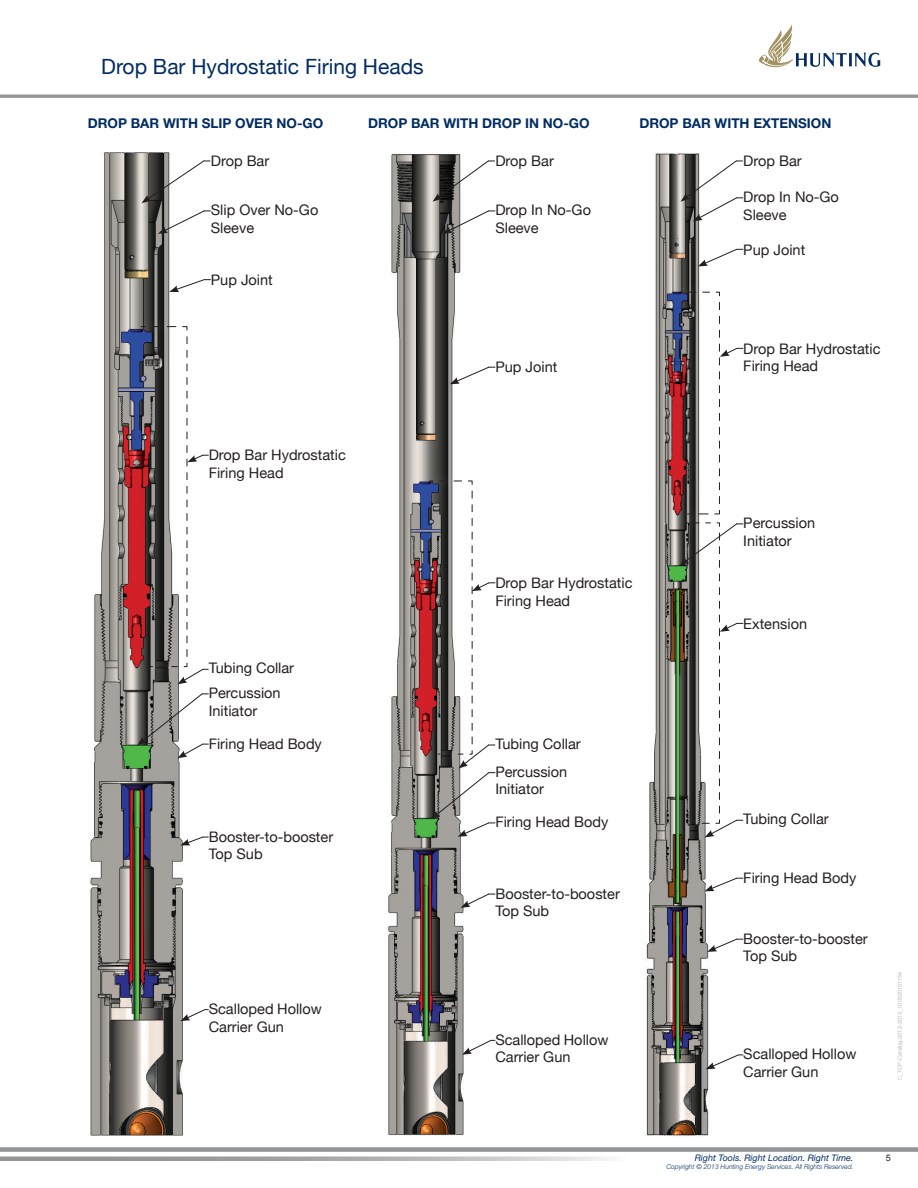
<style>
.page{position:relative;width:918px;height:1188px;background:#fff}
.page>*{position:absolute;margin:0;border:0;box-sizing:border-box;transform-origin:0 0}
.t1{font:21px "Helvetica Neue";color:#002c62}
.t2{font:14.55px/17.4px "Helvetica Neue";color:#231f20}
.t3{font:700 13.5px "Helvetica Neue";color:#002c62}
.t4{font:italic 9px "Helvetica Neue";color:#002c62}
.t5{font:9px "Arial";color:#231f20}
.t6{font:italic 300 6.75px "Helvetica Neue";color:#002c62}
.t7{font:5.7px "Arial";color:#bcbdc0}
</style>
<div class="page">
<svg style="left:0;top:94px;width:918px;height:4px;fill:#999b9e"></svg>
<div style="left:0;top:1147px;width:918px;height:5px;background:#939598"></div>
<svg style="left:0;top:1156px;width:607px;height:5px"></svg>
<svg style="left:759px;top:25px;width:121px;height:43px"></svg>
<img style="left:646px;top:153px;width:66px;height:983px">
<img style="left:388px;top:154px;width:76px;height:982px">
<img style="left:90px;top:152px;width:98px;height:984px">
<svg style="left:142px;top:160px;width:68px;height:43px"></svg>
<svg style="left:158px;top:210px;width:52px;height:24px"></svg>
<svg style="left:137px;top:693px;width:71px;height:65px"></svg>
<svg style="left:180px;top:836px;width:28px;height:9px"></svg>
<svg style="left:180px;top:1009px;width:28px;height:12px"></svg>
<svg style="left:433px;top:160px;width:62px;height:42px"></svg>
<svg style="left:442px;top:210px;width:53px;height:24px"></svg>
<svg style="left:450px;top:366px;width:45px;height:18px"></svg>
<svg style="left:461px;top:893px;width:34px;height:15px"></svg>
<svg style="left:462px;top:1039px;width:33px;height:16px"></svg>
<svg style="left:681px;top:160px;width:62px;height:61px"></svg>
<svg style="left:698px;top:248px;width:45px;height:18px"></svg>
<svg style="left:705px;top:877px;width:38px;height:14px"></svg>
<svg style="left:707px;top:938px;width:36px;height:14px"></svg>
<svg style="left:706px;top:1054px;width:37px;height:15px"></svg>
<svg style="left:169px;top:279px;width:41px;height:13px"></svg>
<div style="left:678px;top:513px;width:51px;height:320px;background:#fff;opacity:.8"></div>
<svg style="left:680px;top:523px;width:63px;height:314px"></svg>
<div style="left:672px;top:283px;width:57px;height:241px;background:#fff;opacity:.8"></div>
<svg style="left:679px;top:291px;width:64px;height:224px"></svg>
<div style="left:422px;top:471px;width:60px;height:293px;background:#fff;opacity:.8"></div>
<svg style="left:429px;top:480px;width:66px;height:357px"></svg>
<div style="left:133px;top:317px;width:64px;height:359px;background:#fff;opacity:.8"></div>
<svg style="left:140px;top:326px;width:68px;height:358px"></svg>
<h1 class="t1" style="left:101px;top:52px;width:324px">Drop Bar Hydrostatic Firing Heads</h1>
<p class="t3" style="left:88px;top:115px;width:237px">DROP BAR WITH SLIP OVER NO-GO</p>
<p class="t3" style="left:368px;top:115px;width:223px">DROP BAR WITH DROP IN NO-GO</p>
<p class="t3" style="left:639px;top:115px;width:193px">DROP BAR WITH EXTENSION</p>
<p class="t2" style="left:211px;top:153px;width:60px">Drop Bar</p>
<p class="t2" style="left:211px;top:202px;width:109px">Slip Over No-Go<br>Sleeve</p>
<p class="t2" style="left:495px;top:153px;width:60px">Drop Bar</p>
<p class="t2" style="left:495px;top:202px;width:97px">Drop In No-Go<br>Sleeve</p>
<p class="t2" style="left:743px;top:153px;width:60px">Drop Bar</p>
<p class="t2" style="left:743px;top:189px;width:97px">Drop In No-Go<br>Sleeve</p>
<p class="t2" style="left:743px;top:242px;width:63px">Pup Joint</p>
<p class="t2" style="left:211px;top:272px;width:63px">Pup Joint</p>
<p class="t2" style="left:209px;top:447px;width:139px">Drop Bar Hydrostatic<br>Firing Head</p>
<p class="t2" style="left:209px;top:660px;width:87px">Tubing Collar</p>
<p class="t2" style="left:209px;top:685px;width:73px">Percussion<br>Initiator</p>
<p class="t2" style="left:209px;top:736px;width:115px">Firing Head Body</p>
<p class="t2" style="left:209px;top:829px;width:126px">Booster-to-booster<br>Top Sub</p>
<p class="t2" style="left:209px;top:1001px;width:115px">Scalloped Hollow<br>Carrier Gun</p>
<p class="t2" style="left:495px;top:359px;width:63px">Pup Joint</p>
<p class="t2" style="left:743px;top:341px;width:139px">Drop Bar Hydrostatic<br>Firing Head</p>
<p class="t2" style="left:495px;top:575px;width:139px">Drop Bar Hydrostatic<br>Firing Head</p>
<p class="t2" style="left:743px;top:515px;width:73px">Percussion<br>Initiator</p>
<p class="t2" style="left:743px;top:616px;width:65px">Extension</p>
<p class="t2" style="left:495px;top:736px;width:87px">Tubing Collar</p>
<p class="t2" style="left:495px;top:764px;width:73px">Percussion<br>Initiator</p>
<p class="t2" style="left:495px;top:814px;width:115px">Firing Head Body</p>
<p class="t2" style="left:495px;top:886px;width:126px">Booster-to-booster<br>Top Sub</p>
<p class="t2" style="left:495px;top:1032px;width:115px">Scalloped Hollow<br>Carrier Gun</p>
<p class="t2" style="left:743px;top:811px;width:87px">Tubing Collar</p>
<p class="t2" style="left:743px;top:870px;width:115px">Firing Head Body</p>
<p class="t2" style="left:743px;top:931px;width:126px">Booster-to-booster<br>Top Sub</p>
<p class="t2" style="left:743px;top:1046px;width:115px">Scalloped Hollow<br>Carrier Gun</p>
<p class="t7" style="left:897px;top:1080px;width:110px;rotate:-90deg">C_TCP-Catalog-2012-2013_100520151154</p>
<p class="t4" style="left:695px;top:1152px;width:160px">Right Tools. Right Location. Right Time.</p>
<p class="t5" style="left:886px;top:1153px;width:7px">5</p>
<p class="t6" style="left:666px;top:1163px;width:189px">Copyright © 2013 Hunting Energy Services. All Rights Reserved.</p>
</div>
